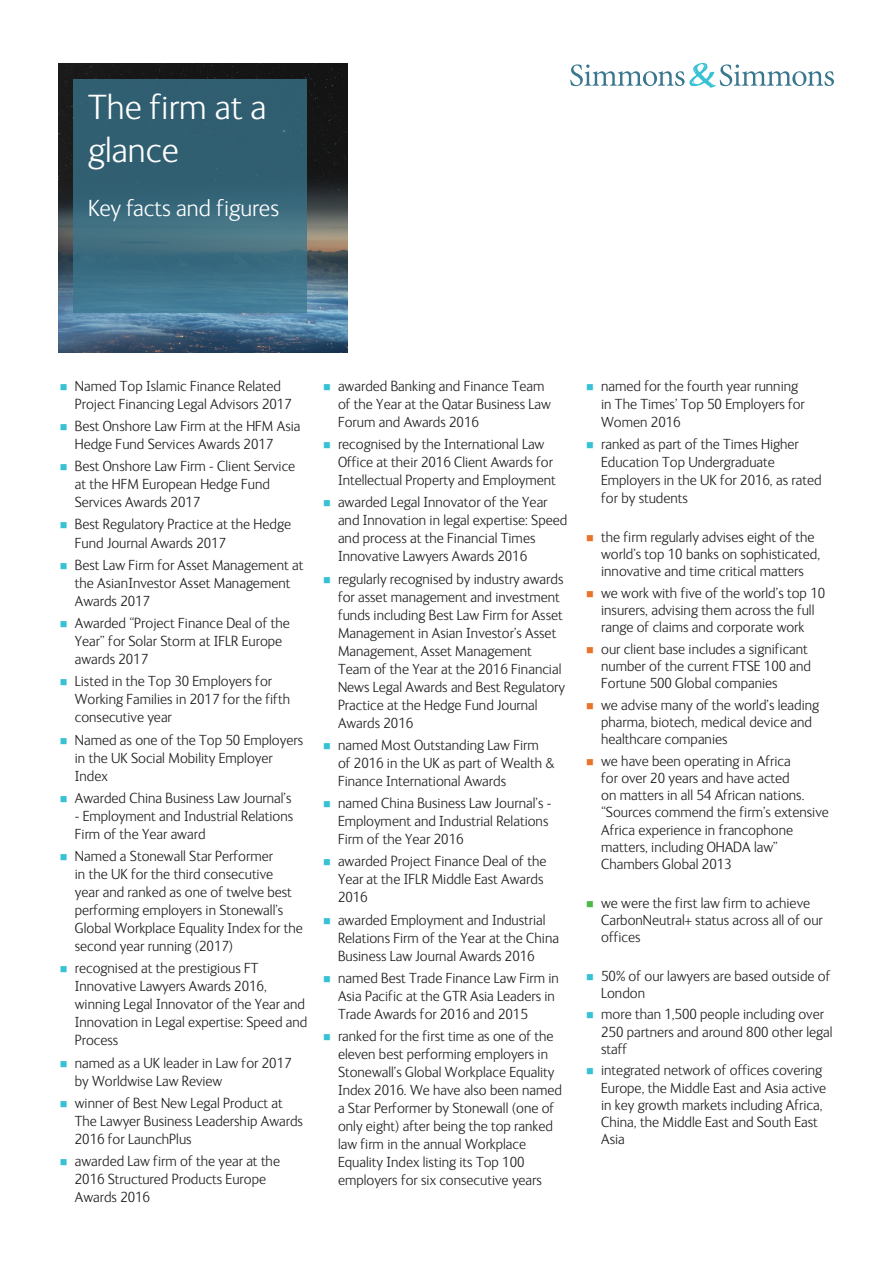
<style>
.page{position:relative;width:893px;height:1263px;background:#fff}
.page>*{position:absolute;margin:0;border:0;box-sizing:border-box;transform-origin:0 0}
.Box_heading{font:300 36px/43.2px "FS Ingrid";color:#fff}
.Box_heading-2{font:300 24px "FS Ingrid";color:#fff}
.t1{font:300 15px/18px "FS Ingrid";color:#231f20}
</style>
<div class="page">
<svg style="left:570px;top:63px;width:264px;height:25px"></svg>
<img style="left:58px;top:64px;width:290px;height:289px">
<svg style="left:73px;top:79px;width:234px;height:234px;background:#38687b"></svg>
<p class="Box_heading" style="left:88px;top:86px;width:180px">The firm at a glance</p>
<p class="Box_heading-2" style="left:88px;top:196px;width:192px">Key facts and figures</p>
<p class="t1" style="left:75px;top:377px;width:218px">Named Top Islamic Finance Related<br>Project Financing Legal Advisors 2017</p>
<p class="t1" style="left:75px;top:417px;width:227px">Best Onshore Law Firm at the HFM Asia<br>Hedge Fund Services Awards 2017</p>
<p class="t1" style="left:75px;top:457px;width:222px">Best Onshore Law Firm - Client Service at the HFM European Hedge Fund<br>Services Awards 2017</p>
<p class="t1" style="left:75px;top:516px;width:218px">Best Regulatory Practice at the Hedge<br>Fund Journal Awards 2017</p>
<p class="t1" style="left:75px;top:556px;width:230px">Best Law Firm for Asset Management at the AsianInvestor Asset Management<br>Awards 2017</p>
<p class="t1" style="left:75px;top:614px;width:217px">Awarded “Project Finance Deal of the<br>Year” for Solar Storm at IFLR Europe awards 2017</p>
<p class="t1" style="left:75px;top:672px;width:217px">Listed in the Top 30 Employers for<br>Working Families in 2017 for the fifth consecutive year</p>
<p class="t1" style="left:75px;top:731px;width:230px">Named as one of the Top 50 Employers in the UK Social Mobility Employer<br>Index</p>
<p class="t1" style="left:75px;top:789px;width:218px">Awarded China Business Law Journal’s</p>
<p class="t1" style="left:75px;top:807px;width:220px">- Employment and Industrial Relations<br>Firm of the Year award</p>
<p class="t1" style="left:75px;top:847px;width:230px">Named a Stonewall Star Performer<br>in the UK for the third consecutive<br>year and ranked as one of twelve best performing employers in Stonewall’s Global Workplace Equality Index for the second year running (2017)</p>
<p class="t1" style="left:75px;top:960px;width:234px">recognised at the prestigious FT<br>Innovative Lawyers Awards 2016, winning Legal Innovator of the Year and<br>Innovation in Legal expertise: Speed and<br>Process</p>
<p class="t1" style="left:75px;top:1054px;width:218px">named as a UK leader in Law for 2017 by Worldwise Law Review</p>
<p class="t1" style="left:75px;top:1094px;width:230px">winner of Best New Legal Product at<br>The Lawyer Business Leadership Awards<br>2016 for LaunchPlus</p>
<p class="t1" style="left:75px;top:1152px;width:207px">awarded Law firm of the year at the<br>2016 Structured Products Europe<br>Awards 2016</p>
<p class="t1" style="left:338px;top:377px;width:214px">awarded Banking and Finance Team of the Year at the Qatar Business Law<br>Forum and Awards 2016</p>
<p class="t1" style="left:338px;top:435px;width:219px">recognised by the International Law<br>Office at their 2016 Client Awards for<br>Intellectual Property and Employment</p>
<p class="t1" style="left:338px;top:493px;width:231px">awarded Legal Innovator of the Year and Innovation in legal expertise: Speed and process at the Financial Times Innovative Lawyers Awards 2016</p>
<p class="t1" style="left:338px;top:570px;width:229px">regularly recognised by industry awards for asset management and investment funds including Best Law Firm for Asset Management in Asian Investor’s Asset Management, Asset Management Team of the Year at the 2016 Financial News Legal Awards and Best Regulatory Practice at the Hedge Fund Journal Awards 2016</p>
<p class="t1" style="left:338px;top:736px;width:218px">named Most Outstanding Law Firm of 2016 in the UK as part of Wealth &amp;<br>Finance International Awards</p>
<p class="t1" style="left:338px;top:794px;width:215px">named China Business Law Journal’s -<br>Employment and Industrial Relations<br>Firm of the Year 2016</p>
<p class="t1" style="left:338px;top:852px;width:210px">awarded Project Finance Deal of the<br>Year at the IFLR Middle East Awards<br>2016</p>
<p class="t1" style="left:338px;top:911px;width:223px">awarded Employment and Industrial<br>Relations Firm of the Year at the China<br>Business Law Journal Awards 2016</p>
<p class="t1" style="left:338px;top:969px;width:222px">named Best Trade Finance Law Firm in<br>Asia Pacific at the GTR Asia Leaders in<br>Trade Awards for 2016 and 2015</p>
<p class="t1" style="left:338px;top:1027px;width:226px">ranked for the first time as one of the eleven best performing employers in Stonewall’s Global Workplace Equality Index 2016. We have also been named a Star Performer by Stonewall (one of only eight) after being the top ranked law firm in the annual Workplace Equality Index listing its Top 100 employers for six consecutive years</p>
<p class="t1" style="left:601px;top:377px;width:205px">named for the fourth year running in The Times’ Top 50 Employers for<br>Women 2016</p>
<p class="t1" style="left:601px;top:435px;width:222px">ranked as part of the Times Higher<br>Education Top Undergraduate<br>Employers in the UK for 2016, as rated for by students</p>
<p class="t1" style="left:601px;top:528px;width:220px;line-height:17.2px">the firm regularly advises eight of the world’s top 10 banks on sophisticated, innovative and time critical matters</p>
<p class="t1" style="left:601px;top:584px;width:226px;line-height:17.2px">we work with five of the world’s top 10 insurers, advising them across the full range of claims and corporate work</p>
<p class="t1" style="left:601px;top:640px;width:211px;line-height:17.2px">our client base includes a significant number of the current FTSE 100 and<br>Fortune 500 Global companies</p>
<p class="t1" style="left:601px;top:696px;width:220px;line-height:17.2px">we advise many of the world’s leading pharma, biotech, medical device and healthcare companies</p>
<p class="t1" style="left:601px;top:752px;width:229px;line-height:17.2px">we have been operating in Africa<br>for over 20 years and have acted<br>on matters in all 54 African nations. “Sources commend the firm’s extensive<br>Africa experience in francophone matters, including OHADA law”<br>Chambers Global 2013</p>
<p class="t1" style="left:601px;top:894px;width:223px;line-height:17.2px">we were the first law firm to achieve<br>CarbonNeutral+ status across all of our offices</p>
<p class="t1" style="left:601px;top:967px;width:231px;line-height:17.2px">50% of our lawyers are based outside of<br>London</p>
<p class="t1" style="left:601px;top:1006px;width:233px;line-height:17.2px">more than 1,500 people including over<br>250 partners and around 800 other legal staff</p>
<p class="t1" style="left:601px;top:1062px;width:226px;line-height:17.2px">integrated network of offices covering<br>Europe, the Middle East and Asia active in key growth markets including Africa,<br>China, the Middle East and South East<br>Asia</p>
</div>
